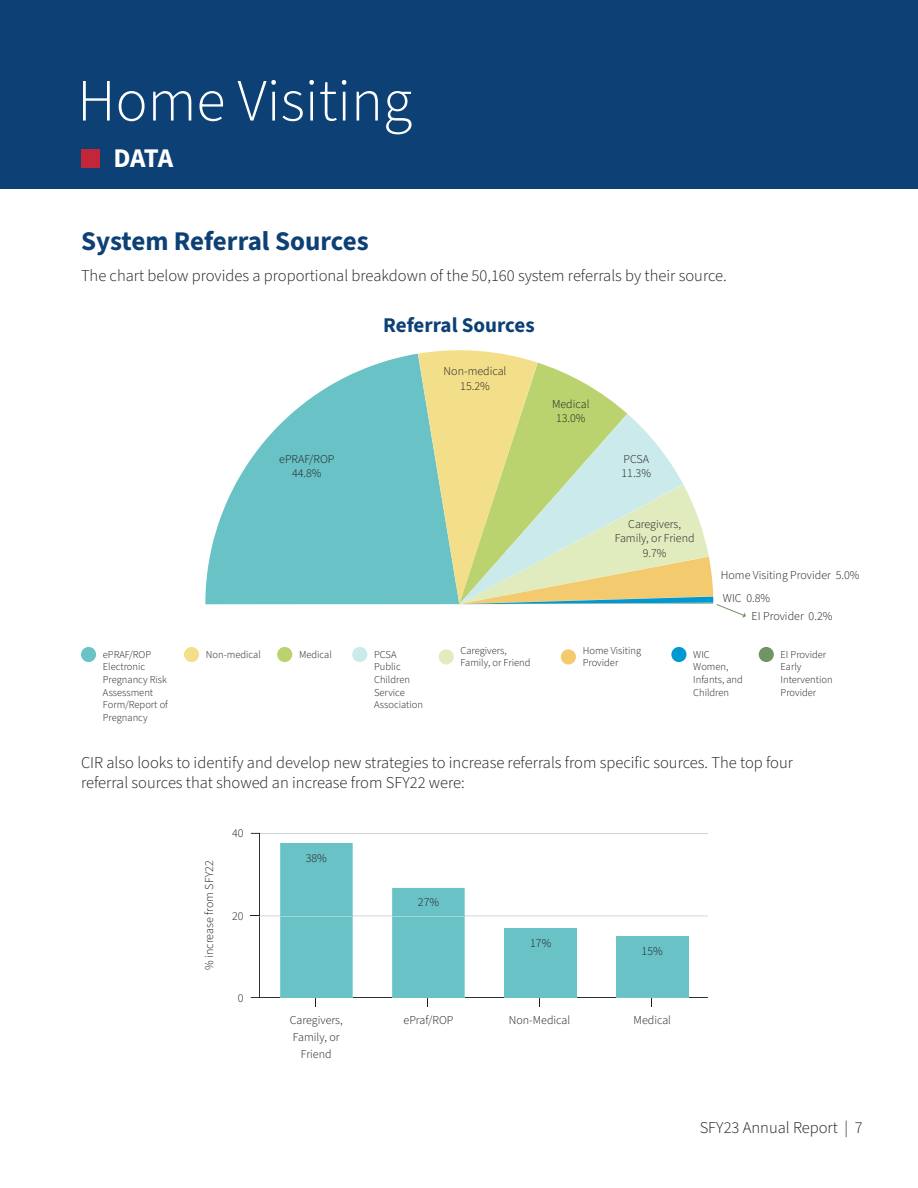
<style>
.page{position:relative;width:918px;height:1188px;background:#fff}
.page>*{position:absolute;margin:0;border:0;box-sizing:border-box;transform-origin:0 0}
.t1{font:300 60px "Source Sans 3";color:#fff}
.t2{font:700 27px "Source Sans 3";color:#0d4075}
.t3{font:700 27px "Source Sans 3";color:#fff}
.t4{font:700 21px "Source Sans 3";color:#0d4075}
.t5{font:300 16.5px/19.8px "Source Sans 3";color:#231f20}
.t6{font:300 12px/17.1px "Source Sans 3";color:#231f20;text-align:center}
.t7{font:300 10.5px/12.6px "Source Sans 3";color:#231f20}
</style>
<div class="page">
<div style="left:0;top:0;width:918px;height:189px;background:#0d4075"></div>
<div style="left:81px;top:149px;width:19px;height:19px;background:#c22638"></div>
<svg style="left:205px;top:354px;width:213px;height:250px;fill:#69c2c6"></svg>
<svg style="left:418px;top:350px;width:328px;height:268px"></svg>
<div style="left:81px;top:647px;width:15px;height:15px;background:#69c2c6;border-radius:50%"></div>
<div style="left:184px;top:647px;width:15px;height:15px;background:#f3df89;border-radius:50%"></div>
<div style="left:277px;top:647px;width:15px;height:15px;background:#bbd36f;border-radius:50%"></div>
<div style="left:352px;top:647px;width:15px;height:15px;background:#caeaeb;border-radius:50%"></div>
<div style="left:439px;top:649px;width:15px;height:15px;background:#e0ebbe;border-radius:50%"></div>
<div style="left:561px;top:649px;width:15px;height:15px;background:#f3ca6e;border-radius:50%"></div>
<div style="left:671px;top:647px;width:16px;height:15px;background:#0098d3;border-radius:50%"></div>
<div style="left:759px;top:647px;width:15px;height:15px;background:#729364;border-radius:50%"></div>
<hr style="left:260px;top:833px;width:448px;height:1px;background:#d1d2d4">
<hr style="left:465px;top:915px;width:243px;height:1px;background:#d1d2d4">
<hr style="left:353px;top:915px;width:39px;height:1px;background:#d1d2d4">
<hr style="left:577px;top:997px;width:39px;height:1px;background:#231f20">
<hr style="left:465px;top:997px;width:39px;height:1px;background:#231f20">
<hr style="left:353px;top:997px;width:39px;height:1px;background:#231f20">
<hr style="left:259px;top:834px;width:1px;height:81px;background:#231f20">
<svg style="left:251px;top:843px;width:102px;height:163px"></svg>
<hr style="left:280px;top:915px;width:73px;height:1px;background:#69c2c6">
<svg style="left:392px;top:888px;width:73px;height:118px;background:#74c6ca"></svg>
<hr style="left:392px;top:915px;width:73px;height:1px;background:#69c2c6">
<svg style="left:504px;top:997px;width:73px;height:9px"></svg>
<div style="left:504px;top:928px;width:73px;height:69px;background:#69c2c6"></div>
<svg style="left:616px;top:997px;width:92px;height:9px"></svg>
<div style="left:616px;top:937px;width:73px;height:60px;background:#69c2c6"></div>
<p class="t1" style="left:77px;top:64px;width:336px">Home Visiting</p>
<p class="t3" style="left:113px;top:140px;width:61px">DATA</p>
<p class="t2" style="left:81px;top:223px;width:289px">System Referral Sources</p>
<p class="t5" style="left:81px;top:266px;width:647px">The chart below provides a proportional breakdown of the 50,160 system referrals by their source.</p>
<p class="t4" style="left:383px;top:311px;width:153px">Referral Sources</p>
<p class="t7" style="left:103px;top:648px;width:50px">ePRAF/ROP</p>
<p class="t7" style="left:103px;top:661px;width:67px">Electronic<br>Pregnancy Risk<br>Assessment<br>Form/Report of<br>Pregnancy</p>
<p class="t6" style="left:279px;top:450px;width:57px">ePRAF/ROP</p>
<p class="t6" style="left:292px;top:465px;width:31px">44.8%</p>
<p class="t6" style="left:444px;top:363px;width:64px">Non-medical</p>
<p class="t6" style="left:460px;top:377px;width:31px">15.2%</p>
<p class="t7" style="left:206px;top:648px;width:56px">Non-medical</p>
<p class="t7" style="left:299px;top:648px;width:34px">Medical</p>
<p class="t7" style="left:374px;top:648px;width:24px">PCSA</p>
<p class="t7" style="left:374px;top:661px;width:50px">Public<br>Children<br>Service<br>Association</p>
<p class="t7" style="left:461px;top:644px;width:48px">Caregivers,</p>
<p class="t7" style="left:461px;top:657px;width:71px">Family, or Friend</p>
<p class="t6" style="left:552px;top:395px;width:39px">Medical</p>
<p class="t6" style="left:556px;top:410px;width:31px">13.0%</p>
<p class="t6" style="left:623px;top:450px;width:27px">PCSA</p>
<p class="t6" style="left:622px;top:465px;width:31px">11.3%</p>
<p class="t6" style="left:628px;top:515px;width:54px">Caregivers,</p>
<p class="t6" style="left:615px;top:530px;width:81px">Family, or Friend</p>
<p class="t6" style="left:643px;top:544px;width:25px">9.7%</p>
<p class="t6" style="left:721px;top:567px;width:140px">Home Visiting Provider 5.0%</p>
<p class="t6" style="left:723px;top:590px;width:49px">WIC 0.8%</p>
<p class="t6" style="left:752px;top:607px;width:82px">EI Provider 0.2%</p>
<p class="t7" style="left:583px;top:644px;width:60px">Home Visiting<br>Provider</p>
<p class="t7" style="left:693px;top:648px;width:18px">WIC</p>
<p class="t7" style="left:693px;top:661px;width:51px">Women,<br>Infants, and<br>Children</p>
<p class="t7" style="left:781px;top:648px;width:47px">EI Provider</p>
<p class="t7" style="left:781px;top:661px;width:22px">Early</p>
<p class="t7" style="left:781px;top:673px;width:54px">Intervention<br>Provider</p>
<p class="t5" style="left:81px;top:753px;width:714px">CIR also looks to identify and develop new strategies to increase referrals from specific sources. The top four referral sources that showed an increase from SFY22 were:</p>
<p class="t6" style="left:201px;top:970px;width:111px;rotate:-90deg">% increase from SFY22</p>
<p class="t6" style="left:232px;top:825px;width:13px">40</p>
<p class="t6" style="left:232px;top:907px;width:13px">20</p>
<p class="t6" style="left:238px;top:990px;width:7px">0</p>
<p class="t6" style="left:306px;top:849px;width:23px">38%</p>
<p class="t6" style="left:418px;top:894px;width:23px">27%</p>
<p class="t6" style="left:530px;top:935px;width:23px">17%</p>
<p class="t6" style="left:290px;top:1011px;width:54px">Caregivers,<br>Family, or<br>Friend</p>
<p class="t6" style="left:404px;top:1011px;width:51px">ePraf/ROP</p>
<p class="t6" style="left:509px;top:1011px;width:63px">Non-Medical</p>
<p class="t6" style="left:642px;top:942px;width:23px">15%</p>
<p class="t6" style="left:634px;top:1011px;width:39px">Medical</p>
<p class="t5" style="left:700px;top:1118px;width:165px">SFY23 Annual Report | 7</p>
</div>
